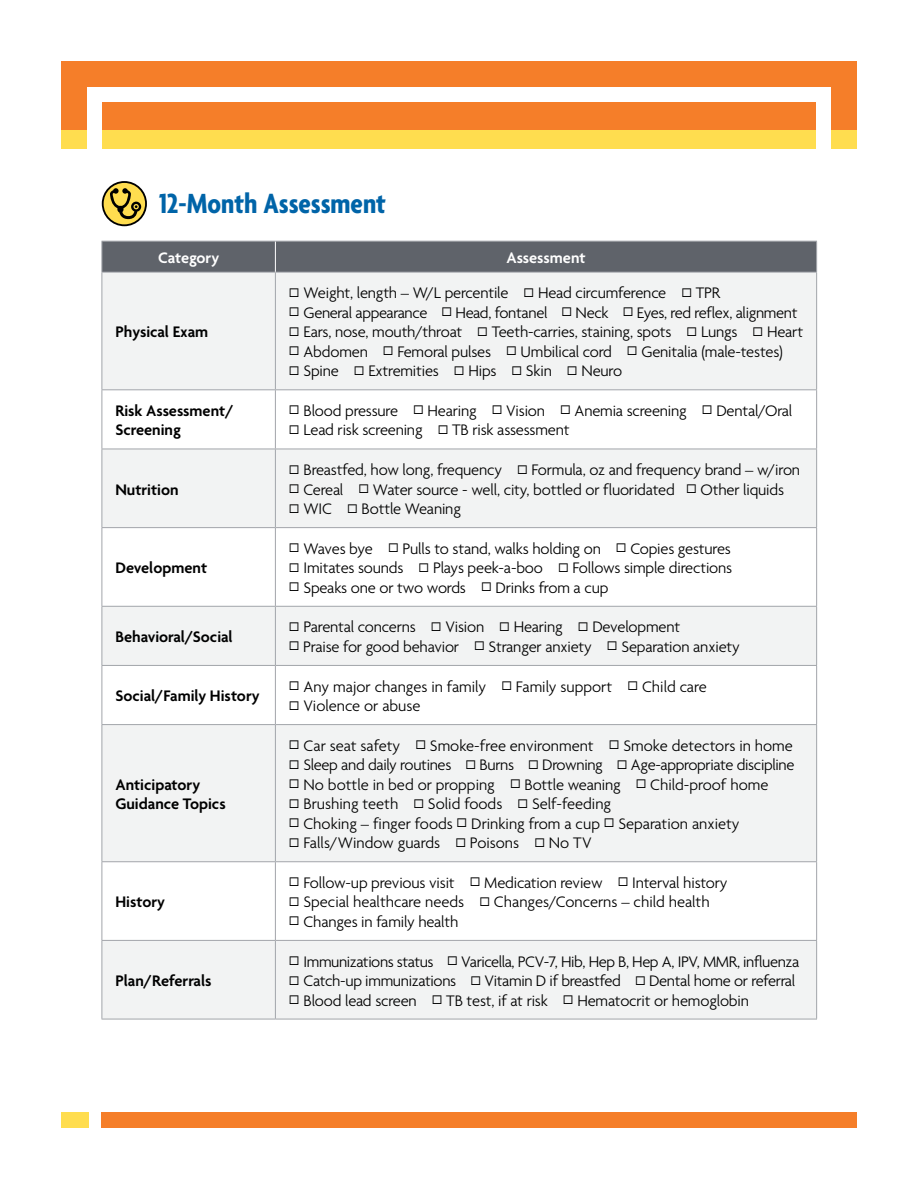
<style>
.page{position:relative;width:918px;height:1188px;background:#fff}
.page>*{position:absolute;margin:0;border:0;box-sizing:border-box;transform-origin:0 0}
.t1{font:700 condensed 30px "Agenda";color:#0064a8}
.t2{font:300 16.5px "Agenda";letter-spacing:-.01em;color:#000}
.t3{font:600 16.5px/19.5px "Agenda";color:#000}
.t4{font:600 16.5px "Agenda";color:#fff}
</style>
<div class="page">
<div style="left:61px;top:62px;width:796px;height:68px;background:#f57e29"></div>
<div style="left:61px;top:130px;width:796px;height:18px;background:#ffdd4f"></div>
<div style="left:88px;top:87px;width:742px;height:15px;background:#fff"></div>
<div style="left:88px;top:87px;width:14px;height:81px;background:#fff"></div>
<div style="left:816px;top:87px;width:14px;height:81px;background:#fff"></div>
<div style="left:102px;top:1112px;width:755px;height:16px;background:#f57e29"></div>
<div style="left:61px;top:1112px;width:27px;height:16px;background:#ffdd4f"></div>
<div style="left:103px;top:242px;width:713px;height:30px;background:#5f636a"></div>
<svg style="left:103px;top:273px;width:713px;height:746px;fill:#f2f3f3"></svg>
<hr style="left:102px;top:241px;width:173px;height:1px;background:#a2a5aa">
<hr style="left:102px;top:242px;width:1px;height:30px;background:#a2a5aa">
<hr style="left:275px;top:241px;width:542px;height:1px;background:#a2a5aa">
<hr style="left:816px;top:242px;width:1px;height:30px;background:#a2a5aa">
<hr style="left:102px;top:272px;width:173px;height:1px;background:#a2a5aa">
<hr style="left:102px;top:273px;width:1px;height:116px;background:#a2a5aa">
<hr style="left:275px;top:272px;width:542px;height:1px;background:#a2a5aa">
<hr style="left:275px;top:273px;width:1px;height:116px;background:#a2a5aa">
<hr style="left:816px;top:273px;width:1px;height:116px;background:#a2a5aa">
<hr style="left:102px;top:389px;width:173px;height:1px;background:#a2a5aa">
<hr style="left:102px;top:390px;width:1px;height:59px;background:#a2a5aa">
<hr style="left:275px;top:389px;width:542px;height:1px;background:#a2a5aa">
<hr style="left:275px;top:390px;width:1px;height:59px;background:#a2a5aa">
<hr style="left:816px;top:390px;width:1px;height:59px;background:#a2a5aa">
<hr style="left:102px;top:449px;width:173px;height:1px;background:#a2a5aa">
<hr style="left:102px;top:449px;width:1px;height:78px;background:#a2a5aa">
<hr style="left:275px;top:449px;width:542px;height:1px;background:#a2a5aa">
<hr style="left:275px;top:449px;width:1px;height:78px;background:#a2a5aa">
<hr style="left:816px;top:449px;width:1px;height:78px;background:#a2a5aa">
<hr style="left:102px;top:527px;width:173px;height:1px;background:#a2a5aa">
<hr style="left:102px;top:528px;width:1px;height:78px;background:#a2a5aa">
<hr style="left:275px;top:527px;width:542px;height:1px;background:#a2a5aa">
<hr style="left:275px;top:528px;width:1px;height:78px;background:#a2a5aa">
<hr style="left:816px;top:528px;width:1px;height:78px;background:#a2a5aa">
<hr style="left:102px;top:606px;width:173px;height:1px;background:#a2a5aa">
<hr style="left:102px;top:607px;width:1px;height:58px;background:#a2a5aa">
<hr style="left:275px;top:606px;width:542px;height:1px;background:#a2a5aa">
<hr style="left:275px;top:607px;width:1px;height:58px;background:#a2a5aa">
<hr style="left:816px;top:607px;width:1px;height:58px;background:#a2a5aa">
<hr style="left:102px;top:665px;width:173px;height:1px;background:#a2a5aa">
<hr style="left:102px;top:666px;width:1px;height:58px;background:#a2a5aa">
<hr style="left:275px;top:665px;width:542px;height:1px;background:#a2a5aa">
<hr style="left:275px;top:666px;width:1px;height:58px;background:#a2a5aa">
<hr style="left:816px;top:666px;width:1px;height:58px;background:#a2a5aa">
<hr style="left:102px;top:724px;width:173px;height:1px;background:#a2a5aa">
<hr style="left:102px;top:725px;width:1px;height:136px;background:#a2a5aa">
<hr style="left:275px;top:724px;width:542px;height:1px;background:#a2a5aa">
<hr style="left:275px;top:725px;width:1px;height:136px;background:#a2a5aa">
<hr style="left:816px;top:725px;width:1px;height:136px;background:#a2a5aa">
<hr style="left:102px;top:861px;width:173px;height:1px;background:#a2a5aa">
<hr style="left:102px;top:862px;width:1px;height:78px;background:#a2a5aa">
<hr style="left:275px;top:861px;width:542px;height:1px;background:#a2a5aa">
<hr style="left:275px;top:862px;width:1px;height:78px;background:#a2a5aa">
<hr style="left:816px;top:862px;width:1px;height:78px;background:#a2a5aa">
<hr style="left:102px;top:940px;width:173px;height:1px;background:#a2a5aa">
<hr style="left:102px;top:941px;width:1px;height:78px;background:#a2a5aa">
<hr style="left:275px;top:940px;width:542px;height:1px;background:#a2a5aa">
<hr style="left:275px;top:941px;width:1px;height:78px;background:#a2a5aa">
<hr style="left:816px;top:941px;width:1px;height:78px;background:#a2a5aa">
<hr style="left:102px;top:1019px;width:173px;height:1px;background:#a2a5aa">
<hr style="left:275px;top:1019px;width:542px;height:1px;background:#a2a5aa">
<hr style="left:275px;top:242px;width:1px;height:30px;background:#fff">
<svg style="left:103px;top:182px;width:43px;height:43px"></svg>
<div style="left:102px;top:181px;width:45px;height:45px;border:2px solid #000;border-radius:50%"></div>
<svg style="left:110px;top:188px;width:31px;height:31px"></svg>
<h1 class="t1" style="left:159px;top:185px;width:228px">12-Month Assessment</h1>
<p class="t4" style="left:158px;top:248px;width:63px">Category</p>
<p class="t4" style="left:506px;top:248px;width:81px">Assessment</p>
<p class="t3" style="left:115px;top:322px;width:94px">Physical Exam</p>
<p class="t2" style="left:289px;top:283px;width:433px">◻ Weight, length – W/L percentile ◻ Head circumference ◻ TPR</p>
<p class="t2" style="left:289px;top:303px;width:510px">◻ General appearance ◻ Head, fontanel ◻ Neck ◻ Eyes, red reflex, alignment</p>
<p class="t2" style="left:289px;top:322px;width:516px">◻ Ears, nose, mouth/throat ◻ Teeth-carries, staining, spots ◻ Lungs ◻ Heart</p>
<p class="t2" style="left:289px;top:342px;width:496px">◻ Abdomen ◻ Femoral pulses ◻ Umbilical cord ◻ Genitalia (male-testes)</p>
<p class="t2" style="left:289px;top:361px;width:335px">◻ Spine ◻ Extremities ◻ Hips ◻ Skin ◻ Neuro</p>
<p class="t3" style="left:115px;top:400px;width:120px">Risk Assessment/<br>Screening</p>
<p class="t2" style="left:289px;top:401px;width:505px">◻ Blood pressure ◻ Hearing ◻ Vision ◻ Anemia screening ◻ Dental/Oral</p>
<p class="t2" style="left:289px;top:420px;width:282px">◻ Lead risk screening ◻ TB risk assessment</p>
<p class="t3" style="left:115px;top:479px;width:65px">Nutrition</p>
<p class="t3" style="left:115px;top:558px;width:93px">Development</p>
<p class="t3" style="left:115px;top:627px;width:119px">Behavioral/Social</p>
<p class="t3" style="left:115px;top:686px;width:146px">Social/Family History</p>
<p class="t3" style="left:115px;top:774px;width:112px">Anticipatory<br>Guidance Topics</p>
<p class="t3" style="left:115px;top:892px;width:51px">History</p>
<p class="t3" style="left:115px;top:971px;width:98px">Plan/Referrals</p>
<p class="t2" style="left:289px;top:460px;width:513px">◻ Breastfed, how long, frequency ◻ Formula, oz and frequency brand – w/iron</p>
<p class="t2" style="left:289px;top:480px;width:497px">◻ Cereal ◻ Water source - well, city, bottled or fluoridated ◻ Other liquids</p>
<p class="t2" style="left:289px;top:499px;width:174px">◻ WIC ◻ Bottle Weaning</p>
<p class="t2" style="left:289px;top:539px;width:444px">◻ Waves bye ◻ Pulls to stand, walks holding on ◻ Copies gestures</p>
<p class="t2" style="left:289px;top:558px;width:445px">◻ Imitates sounds ◻ Plays peek-a-boo ◻ Follows simple directions</p>
<p class="t2" style="left:289px;top:578px;width:321px">◻ Speaks one or two words ◻ Drinks from a cup</p>
<p class="t2" style="left:289px;top:617px;width:393px">◻ Parental concerns ◻ Vision ◻ Hearing ◻ Development</p>
<p class="t2" style="left:289px;top:637px;width:452px">◻ Praise for good behavior ◻ Stranger anxiety ◻ Separation anxiety</p>
<p class="t2" style="left:289px;top:677px;width:419px">◻ Any major changes in family ◻ Family support ◻ Child care</p>
<p class="t2" style="left:289px;top:696px;width:133px">◻ Violence or abuse</p>
<p class="t2" style="left:289px;top:736px;width:506px">◻ Car seat safety ◻ Smoke-free environment ◻ Smoke detectors in home</p>
<p class="t2" style="left:289px;top:755px;width:507px">◻ Sleep and daily routines ◻ Burns ◻ Drowning ◻ Age-appropriate discipline</p>
<p class="t2" style="left:289px;top:775px;width:481px">◻ No bottle in bed or propping ◻ Bottle weaning ◻ Child-proof home</p>
<p class="t2" style="left:289px;top:794px;width:324px">◻ Brushing teeth ◻ Solid foods ◻ Self-feeding</p>
<p class="t2" style="left:289px;top:814px;width:452px">◻ Choking – finger foods ◻ Drinking from a cup ◻ Separation anxiety</p>
<p class="t2" style="left:289px;top:833px;width:305px">◻ Falls/Window guards ◻ Poisons ◻ No TV</p>
<p class="t2" style="left:289px;top:873px;width:440px">◻ Follow-up previous visit ◻ Medication review ◻ Interval history</p>
<p class="t2" style="left:289px;top:892px;width:422px">◻ Special healthcare needs ◻ Changes/Concerns – child health</p>
<p class="t2" style="left:289px;top:912px;width:171px">◻ Changes in family health</p>
<p class="t2" style="left:289px;top:952px;width:512px">◻ Immunizations status ◻ Varicella, PCV-7, Hib, Hep B, Hep A, IPV, MMR, influenza</p>
<p class="t2" style="left:289px;top:971px;width:508px">◻ Catch-up immunizations ◻ Vitamin D if breastfed ◻ Dental home or referral</p>
<p class="t2" style="left:289px;top:991px;width:462px">◻ Blood lead screen ◻ TB test, if at risk ◻ Hematocrit or hemoglobin</p>
</div>
